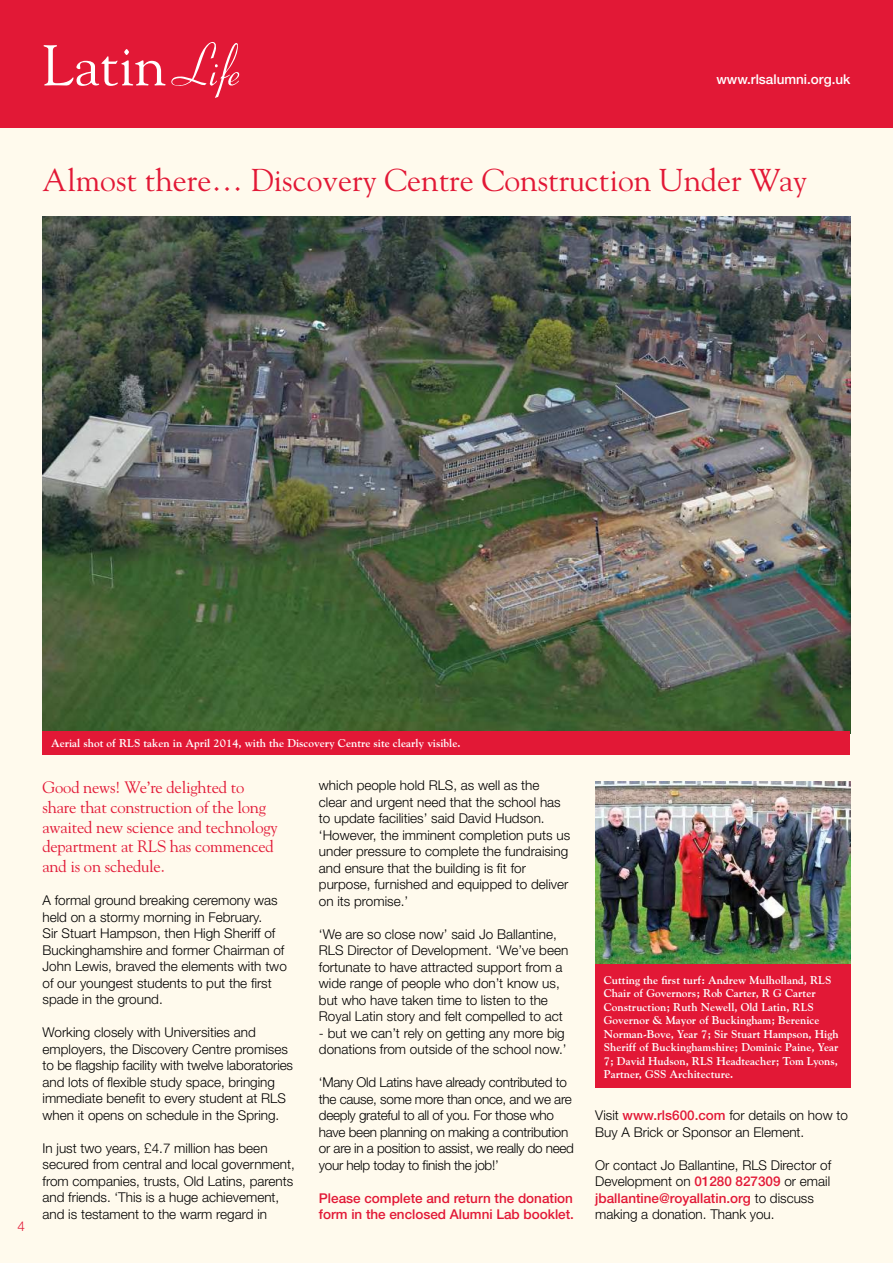
<style>
.page{position:relative;width:893px;height:1263px;background:#fffaed}
.page>*{position:absolute;margin:0;border:0;box-sizing:border-box;transform-origin:0 0}
.t1{font:57px "Goudy";color:#fff}
.t2{font:31.5px "Goudy";color:#e21836}
.t3{font:16.5px/19.8px "Goudy";letter-spacing:-.015em;color:#e21836}
.t4{font:300 13.5px/16.5px "Helvetica Neue";color:#000}
.t5{font:300 13.5px/16.5px "Helvetica Neue";letter-spacing:-.02em;color:#000}
.t6{font:500 13.5px/16.5px "Helvetica Neue";color:#e21836}
.t7{font:500 13.5px "Helvetica Neue";color:#fff}
.t8{font:300 13.5px "Helvetica Neue";color:#e21836}
.t9{font:700 11.25px/13.5px "Goudy";color:#fff}
.s1{font-family:"Cornet";font-size:61.5px}
.s2{font-weight:500;color:#e21836}
</style>
<div class="page">
<div style="left:0;top:0;width:893px;height:128px;background:#e21836"></div>
<img style="left:43px;top:217px;width:807px;height:514px">
<div style="left:43px;top:731px;width:807px;height:24px;background:#e21836"></div>
<img style="left:595px;top:781px;width:255px;height:184px">
<div style="left:595px;top:965px;width:255px;height:123px;background:#e21836"></div>
<h1 class="t1" style="left:43px;top:43px;width:207px">Latin <span class="s1">Life</span></h1>
<p class="t7" style="left:716px;top:74px;width:136px">www.rlsalumni.org.uk</p>
<h2 class="t2" style="left:43px;top:167px;width:766px">Almost there… Discovery Centre Construction Under Way</h2>
<p class="t8" style="left:18px;top:1220px;width:9px">4</p>
<p class="t9" style="left:51px;top:738px;width:411px">Aerial shot of RLS taken in April 2014, with the Discovery Centre site clearly visible.</p>
<p class="t3" style="left:43px;top:778px;width:237px">Good news! We’re delighted to share that construction of the long awaited new science and technology department at RLS has commenced and is on schedule.</p>
<p class="t4" style="left:43px;top:893px;width:246px">A formal ground breaking ceremony was held on a stormy morning in February.<br>Sir Stuart Hampson, then High Sheriff of Buckinghamshire and former Chairman of John Lewis, braved the elements with two of our youngest students to put the first spade in the ground.</p>
<p class="t4" style="left:43px;top:1025px;width:252px">Working closely with Universities and employers, the Discovery Centre promises to be flagship facility with twelve laboratories and lots of flexible study space, bringing immediate benefit to every student at RLS when it opens on schedule in the Spring.</p>
<p class="t4" style="left:43px;top:1140px;width:254px">In just two years, £4.7 million has been secured from central and local government, from companies, trusts, Old Latins, parents and friends. ‘This is a huge achievement, and is testament to the warm regard in</p>
<p class="t4" style="left:319px;top:778px;width:253px">which people hold RLS, as well as the clear and urgent need that the school has to update facilities’ said David Hudson. ‘However, the imminent completion puts us under pressure to complete the fundraising and ensure that the building is fit for purpose, furnished and equipped to deliver on its promise.’</p>
<p class="t4" style="left:319px;top:927px;width:251px">‘We are so close now’ said Jo Ballantine, RLS Director of Development. ‘We’ve been fortunate to have attracted support from a wide range of people who don’t know us, but who have taken time to listen to the Royal Latin story and felt compelled to act</p>
<p class="t4" style="left:319px;top:1026px;width:249px">- but we can’t rely on getting any more big donations from outside of the school now.’</p>
<p class="t5" style="left:319px;top:1075px;width:257px">‘Many Old Latins have already contributed to the cause, some more than once, and we are deeply grateful to all of you. For those who have been planning on making a contribution or are in a position to assist, we really do need your help today to finish the job!’</p>
<p class="t6" style="left:319px;top:1191px;width:257px">Please complete and return the donation form in the enclosed Alumni Lab booklet.</p>
<p class="t9" style="left:604px;top:974px;width:236px">Cutting the first turf: Andrew Mulholland, RLS Chair of Governors; Rob Carter, R G Carter Construction; Ruth Newell, Old Latin, RLS Governor &amp; Mayor of Buckingham; Berenice Norman-Bove, Year 7; Sir Stuart Hampson, High Sheriff of Buckinghamshire; Dominic Paine, Year 7; David Hudson, RLS Headteacher; Tom Lyons, Partner, GSS Architecture.</p>
<p class="t4" style="left:595px;top:1108px;width:254px">Visit <span class="s2">www.rls600.com</span> for details on how to<br>Buy A Brick or Sponsor an Element.</p>
<p class="t4" style="left:595px;top:1158px;width:237px">Or contact Jo Ballantine, RLS Director of Development on <span class="s2">01280 827309</span> or email <span class="s2">jballantine@royallatin.org</span> to discuss making a donation. Thank you.</p>
</div>
